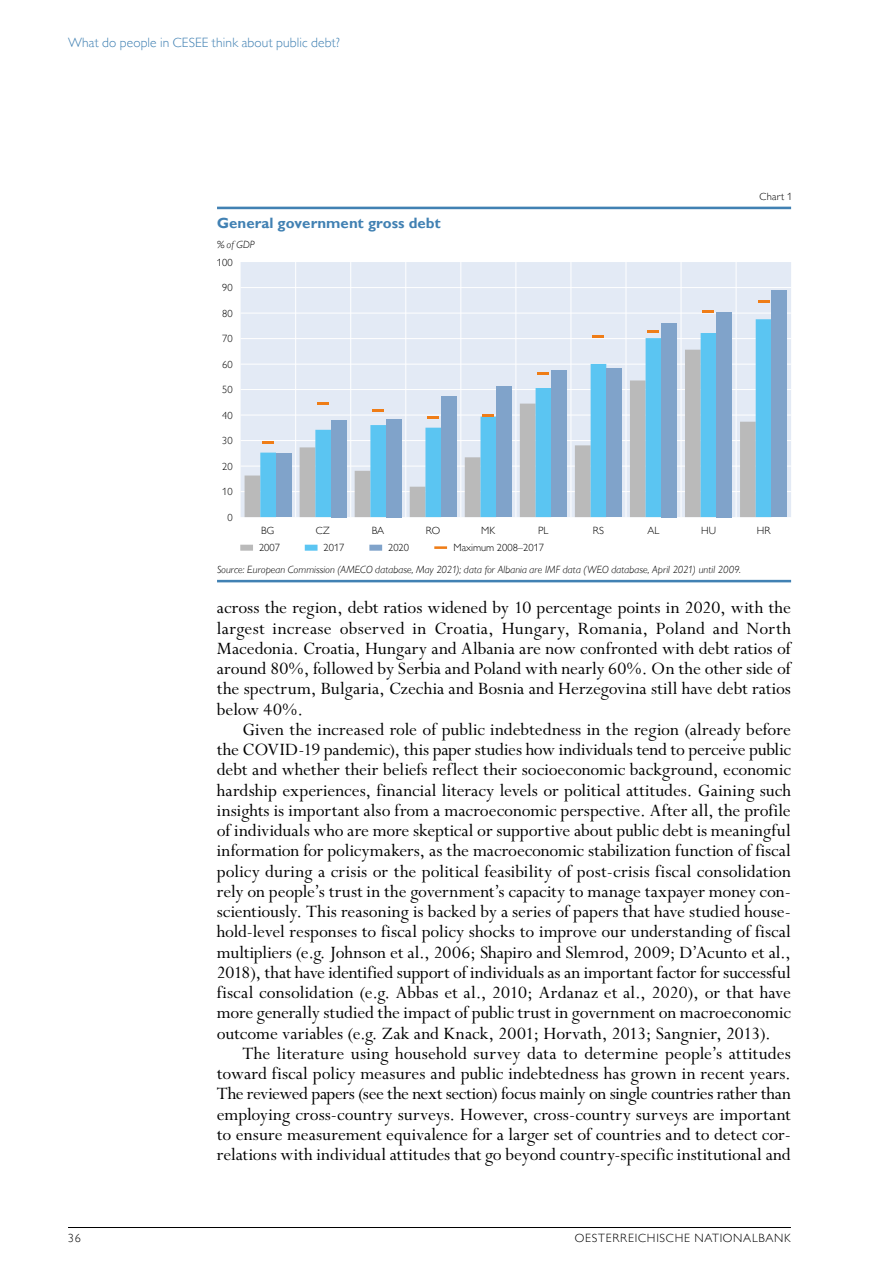
<style>
.page{position:relative;width:893px;height:1263px;background:#fff}
.page>*{position:absolute;margin:0;border:0;box-sizing:border-box;transform-origin:0 0}
.Lauftexte_id343{font:19.5px/20.2px "Perpetua Std";color:#000;text-align:justify}
.id334{font:19.5px/20.2px "Perpetua Std";color:#000;text-align:justify}
.t1{font:700 15px "Gill Sans MT Pro";color:#4181b3}
.t2{font:300 13.5px "Gill Sans MT Pro";letter-spacing:.01em;color:#4181b3}
.t3{font:300 12px "Gill Sans MT Pro";letter-spacing:.06em;color:#000}
.t4{font:italic 300 10.5px/17.1px "Gill Sans MT Pro";letter-spacing:.01em;color:#000}
.t5{font:300 10.5px "Gill Sans MT Pro";color:#000}
.s1{font-style:normal}
</style>
<div class="page">
<hr style="left:68px;top:1227px;width:723px;height:1px;background:#000">
<hr style="left:217px;top:207px;width:574px;height:2px;background:#4181b3">
<hr style="left:217px;top:580px;width:574px;height:2px;background:#4181b3">
<div style="left:240px;top:545px;width:13px;height:6px;background:#bababa"></div>
<div style="left:305px;top:545px;width:13px;height:6px;background:#5bc5f2"></div>
<div style="left:369px;top:545px;width:13px;height:6px;background:#80a3ca"></div>
<svg style="left:434px;top:546px;width:13px;height:3px"></svg>
<div style="left:241px;top:262px;width:550px;height:255px;background:#e3eaf5"></div>
<hr style="left:241px;top:287px;width:550px;height:1px;background:#fff">
<hr style="left:241px;top:313px;width:550px;height:1px;background:#fff">
<hr style="left:241px;top:338px;width:550px;height:1px;background:#fff">
<hr style="left:241px;top:364px;width:550px;height:1px;background:#fff">
<hr style="left:241px;top:389px;width:550px;height:1px;background:#fff">
<hr style="left:241px;top:415px;width:550px;height:1px;background:#fff">
<hr style="left:241px;top:440px;width:550px;height:1px;background:#fff">
<hr style="left:241px;top:466px;width:550px;height:1px;background:#fff">
<hr style="left:241px;top:491px;width:550px;height:1px;background:#fff">
<hr style="left:736px;top:262px;width:1px;height:255px;background:#fff">
<hr style="left:681px;top:262px;width:1px;height:255px;background:#fff">
<hr style="left:626px;top:262px;width:1px;height:255px;background:#fff">
<hr style="left:570px;top:262px;width:1px;height:255px;background:#fff">
<hr style="left:515px;top:262px;width:1px;height:255px;background:#fff">
<hr style="left:460px;top:262px;width:1px;height:255px;background:#fff">
<hr style="left:405px;top:262px;width:1px;height:255px;background:#fff">
<hr style="left:350px;top:262px;width:1px;height:255px;background:#fff">
<hr style="left:295px;top:262px;width:1px;height:255px;background:#fff">
<svg style="left:245px;top:364px;width:15px;height:153px"></svg>
<svg style="left:260px;top:319px;width:511px;height:198px"></svg>
<div style="left:276px;top:453px;width:16px;height:64px;background:#80a3ca"></div>
<div style="left:331px;top:420px;width:16px;height:97px;background:#80a3ca"></div>
<div style="left:386px;top:419px;width:16px;height:98px;background:#80a3ca"></div>
<div style="left:441px;top:397px;width:16px;height:120px;background:#80a3ca"></div>
<div style="left:496px;top:386px;width:16px;height:131px;background:#80a3ca"></div>
<div style="left:551px;top:370px;width:16px;height:147px;background:#80a3ca"></div>
<div style="left:606px;top:368px;width:16px;height:149px;background:#80a3ca"></div>
<div style="left:661px;top:323px;width:16px;height:194px;background:#80a3ca"></div>
<div style="left:716px;top:312px;width:16px;height:205px;background:#80a3ca"></div>
<div style="left:771px;top:291px;width:16px;height:226px;background:#80a3ca"></div>
<svg style="left:262px;top:441px;width:12px;height:2px"></svg>
<svg style="left:317px;top:403px;width:12px;height:2px"></svg>
<svg style="left:372px;top:409px;width:12px;height:2px"></svg>
<svg style="left:427px;top:416px;width:12px;height:2px"></svg>
<svg style="left:482px;top:414px;width:12px;height:2px"></svg>
<svg style="left:537px;top:372px;width:12px;height:2px"></svg>
<svg style="left:592px;top:336px;width:12px;height:2px"></svg>
<svg style="left:647px;top:330px;width:12px;height:3px"></svg>
<svg style="left:703px;top:311px;width:11px;height:2px"></svg>
<svg style="left:758px;top:300px;width:11px;height:2px"></svg>
<p class="t2" style="left:68px;top:35px;width:273px">What do people in CESEE think about public debt?</p>
<p class="t1" style="left:217px;top:214px;width:225px">General government gross debt</p>
<p class="t4" style="left:217px;top:236px;width:39px">% of GDP<br><span class="s1">100</span></p>
<p class="t5" style="left:222px;top:281px;width:12px">90</p>
<p class="t5" style="left:222px;top:307px;width:12px">80</p>
<p class="t5" style="left:222px;top:332px;width:12px">70</p>
<p class="t5" style="left:222px;top:358px;width:12px">60</p>
<p class="t5" style="left:222px;top:383px;width:12px">50</p>
<p class="t5" style="left:222px;top:409px;width:12px">40</p>
<p class="t5" style="left:222px;top:434px;width:12px">30</p>
<p class="t5" style="left:222px;top:460px;width:12px">20</p>
<p class="t5" style="left:222px;top:485px;width:12px">10</p>
<p class="t5" style="left:227px;top:511px;width:7px">0</p>
<p class="t5" style="left:759px;top:190px;width:34px">Chart 1</p>
<p class="t5" style="left:261px;top:524px;width:14px">BG</p>
<p class="t5" style="left:316px;top:524px;width:15px">CZ</p>
<p class="t5" style="left:372px;top:524px;width:14px">BA</p>
<p class="t5" style="left:426px;top:524px;width:16px">RO</p>
<p class="t5" style="left:481px;top:524px;width:16px">MK</p>
<p class="t5" style="left:538px;top:524px;width:12px">PL</p>
<p class="t5" style="left:593px;top:524px;width:12px">RS</p>
<p class="t5" style="left:647px;top:524px;width:13px">AL</p>
<p class="t5" style="left:701px;top:524px;width:16px">HU</p>
<p class="t5" style="left:757px;top:524px;width:15px">HR</p>
<p class="t5" style="left:259px;top:541px;width:22px">2007</p>
<p class="t5" style="left:323px;top:541px;width:22px">2017</p>
<p class="t5" style="left:388px;top:541px;width:22px">2020</p>
<p class="t5" style="left:453px;top:541px;width:92px">Maximum 2008–2017</p>
<p class="t4" style="left:217px;top:561px;width:525px">Source: European Commission (AMECO database, May 2021); data for Albania are IMF data (WEO database, April 2021) until 2009.</p>
<p class="id334" style="left:217px;top:598px;width:576px">across the region, debt ratios widened by 10 percentage points in 2020, with the largest increase observed in Croatia, Hungary, Romania, Poland and North Macedonia. Croatia, Hungary and Albania are now confronted with debt ratios of around 80%, followed by Serbia and Poland with nearly 60%. On the other side of the spectrum, Bulgaria, Czechia and Bosnia and Herzegovina still have debt ratios below 40%.</p>
<p class="Lauftexte_id343" style="left:217px;top:720px;width:576px;text-indent:26px">Given the increased role of public indebtedness in the region (already before the COVID-19 pandemic), this paper studies how individuals tend to perceive public debt and whether their beliefs reflect their socioeconomic background, economic hardship experiences, financial literacy levels or political attitudes. Gaining such insights is important also from a macroeconomic perspective. After all, the profile of individuals who are more skeptical or supportive about public debt is meaningful information for policymakers, as the macroeconomic stabilization function of fiscal policy during a crisis or the political feasibility of post-crisis fiscal consolidation rely on people’s trust in the government’s capacity to manage taxpayer money con&shy;scientiously. This reasoning is backed by a series of papers that have studied house&shy;hold-level responses to fiscal policy shocks to improve our understanding of fiscal multipliers (e.g. Johnson et al., 2006; Shapiro and Slemrod, 2009; D’Acunto et al., 2018), that have identified support of individuals as an important factor for successful fiscal consolidation (e.g. Abbas et al., 2010; Ardanaz et al., 2020), or that have more generally studied the impact of public trust in government on macroeconomic outcome variables (e.g. Zak and Knack, 2001; Horvath, 2013; Sangnier, 2013).</p>
<p class="Lauftexte_id343" style="left:217px;top:1044px;width:576px;text-indent:26px">The literature using household survey data to determine people’s attitudes toward fiscal policy measures and public indebtedness has grown in recent years.<br>The reviewed papers (see the next section) focus mainly on single countries rather than employing cross-country surveys. However, cross-country surveys are important to ensure measurement equivalence for a larger set of countries and to detect cor&shy;relations with individual attitudes that go beyond country-specific institutional and</p>
<p class="t3" style="left:68px;top:1231px;width:14px">36</p>
<p class="t3" style="left:575px;top:1231px;width:218px">OESTERREICHISCHE NATIONALBANK</p>
</div>
